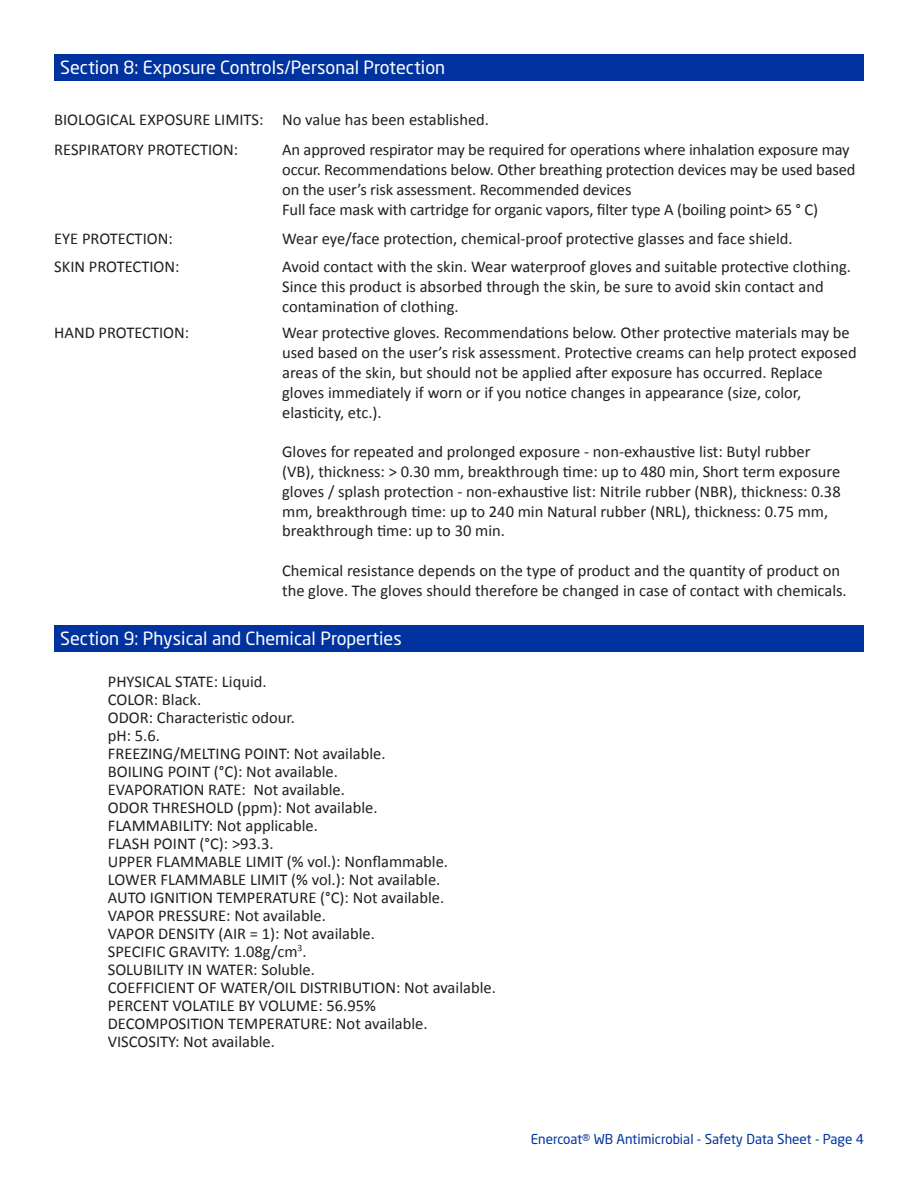
<style>
.page{position:relative;width:918px;height:1188px;background:#fff}
.page>*{position:absolute;margin:0;border:0;box-sizing:border-box;transform-origin:0 0}
.t1{font:18px "Neo Sans W1 G";color:#fff}
.t2{font:16.5px/19.8px "Calibri";color:#231f20}
.t3{font:13.5px "Neo Sans W1 G";color:#0033a0}
</style>
<div class="page">
<div style="left:54px;top:54px;width:810px;height:27px;background:#0033a0"></div>
<div style="left:54px;top:625px;width:809px;height:27px;background:#0033a0"></div>
<p class="t1" style="left:60px;top:56px;width:387px">Section 8: Exposure Controls/Personal Protection</p>
<p class="t2" style="left:54px;top:110px;width:211px">BIOLOGICAL EXPOSURE LIMITS:</p>
<p class="t2" style="left:54px;top:140px;width:186px">RESPIRATORY PROTECTION:</p>
<p class="t2" style="left:54px;top:228px;width:120px">EYE PROTECTION:</p>
<p class="t2" style="left:54px;top:257px;width:127px">SKIN PROTECTION:</p>
<p class="t2" style="left:54px;top:323px;width:137px">HAND PROTECTION:</p>
<p class="t2" style="left:282px;top:110px;width:208px">No value has been established.</p>
<p class="t2" style="left:282px;top:140px;width:575px">An approved respirator may be required for operations where inhalation exposure may occur. Recommendations below. Other breathing protection devices may be used based on the user’s risk assessment. Recommended devices</p>
<p class="t2" style="left:282px;top:199px;width:537px">Full face mask with cartridge for organic vapors, filter type A (boiling point&gt; 65 ° C)</p>
<p class="t2" style="left:282px;top:228px;width:512px">Wear eye/face protection, chemical-proof protective glasses and face shield.</p>
<p class="t2" style="left:282px;top:257px;width:570px">Avoid contact with the skin. Wear waterproof gloves and suitable protective clothing.</p>
<p class="t2" style="left:282px;top:276px;width:543px">Since this product is absorbed through the skin, be sure to avoid skin contact and</p>
<p class="t2" style="left:282px;top:296px;width:178px">contamination of clothing.</p>
<p class="t2" style="left:282px;top:323px;width:569px">Wear protective gloves. Recommendations below. Other protective materials may be</p>
<p class="t2" style="left:282px;top:342px;width:576px">used based on the user’s risk assessment. Protective creams can help protect exposed</p>
<p class="t2" style="left:282px;top:362px;width:542px">areas of the skin, but should not be applied after exposure has occurred. Replace gloves immediately if worn or if you notice changes in appearance (size, color, elasticity, etc.).</p>
<p class="t2" style="left:282px;top:441px;width:560px">Gloves for repeated and prolonged exposure - non-exhaustive list: Butyl rubber (VB), thickness: &gt; 0.30 mm, breakthrough time: up to 480 min, Short term exposure gloves / splash protection - non-exhaustive list: Nitrile rubber (NBR), thickness: 0.38 mm, breakthrough time: up to 240 min Natural rubber (NRL), thickness: 0.75 mm, breakthrough time: up to 30 min.</p>
<p class="t2" style="left:282px;top:560px;width:566px">Chemical resistance depends on the type of product and the quantity of product on the glove. The gloves should therefore be changed in case of contact with chemicals.</p>
<p class="t1" style="left:60px;top:627px;width:343px">Section 9: Physical and Chemical Properties</p>
<p class="t2" style="left:108px;top:671px;width:160px">PHYSICAL STATE: Liquid.</p>
<p class="t2" style="left:108px;top:689px;width:95px">COLOR: Black.</p>
<p class="t2" style="left:108px;top:707px;width:189px">ODOR: Characteristic odour.</p>
<p class="t2" style="left:108px;top:725px;width:54px">pH: 5.6.</p>
<p class="t2" style="left:108px;top:743px;width:279px">FREEZING/MELTING POINT: Not available.</p>
<p class="t2" style="left:108px;top:761px;width:232px">BOILING POINT (°C): Not available.</p>
<p class="t2" style="left:108px;top:779px;width:239px">EVAPORATION RATE: Not available.</p>
<p class="t2" style="left:108px;top:797px;width:271px">ODOR THRESHOLD (ppm): Not available.</p>
<p class="t2" style="left:108px;top:815px;width:212px">FLAMMABILITY: Not applicable.</p>
<p class="t2" style="left:108px;top:833px;width:167px">FLASH POINT (°C): &gt;93.3.</p>
<p class="t2" style="left:108px;top:851px;width:342px">UPPER FLAMMABLE LIMIT (% vol.): Nonflammable.</p>
<p class="t2" style="left:108px;top:869px;width:334px">LOWER FLAMMABLE LIMIT (% vol.): Not available.</p>
<p class="t2" style="left:108px;top:887px;width:338px">AUTO IGNITION TEMPERATURE (°C): Not available.</p>
<p class="t2" style="left:108px;top:905px;width:220px">VAPOR PRESSURE: Not available.</p>
<p class="t2" style="left:108px;top:923px;width:269px">VAPOR DENSITY (AIR = 1): Not available.</p>
<p class="t2" style="left:108px;top:941px;width:200px">SPECIFIC GRAVITY: 1.08g/cm<sup>3</sup>.</p>
<p class="t2" style="left:108px;top:959px;width:209px">SOLUBILITY IN WATER: Soluble.</p>
<p class="t2" style="left:108px;top:977px;width:390px">COEFFICIENT OF WATER/OIL DISTRIBUTION: Not available.</p>
<p class="t2" style="left:108px;top:995px;width:270px">PERCENT VOLATILE BY VOLUME: 56.95%</p>
<p class="t2" style="left:108px;top:1013px;width:321px">DECOMPOSITION TEMPERATURE: Not available.</p>
<p class="t2" style="left:108px;top:1031px;width:169px">VISCOSITY: Not available.</p>
<p class="t3" style="left:531px;top:1131px;width:335px">Enercoat® WB Antimicrobial - Safety Data Sheet - Page 4</p>
</div>
